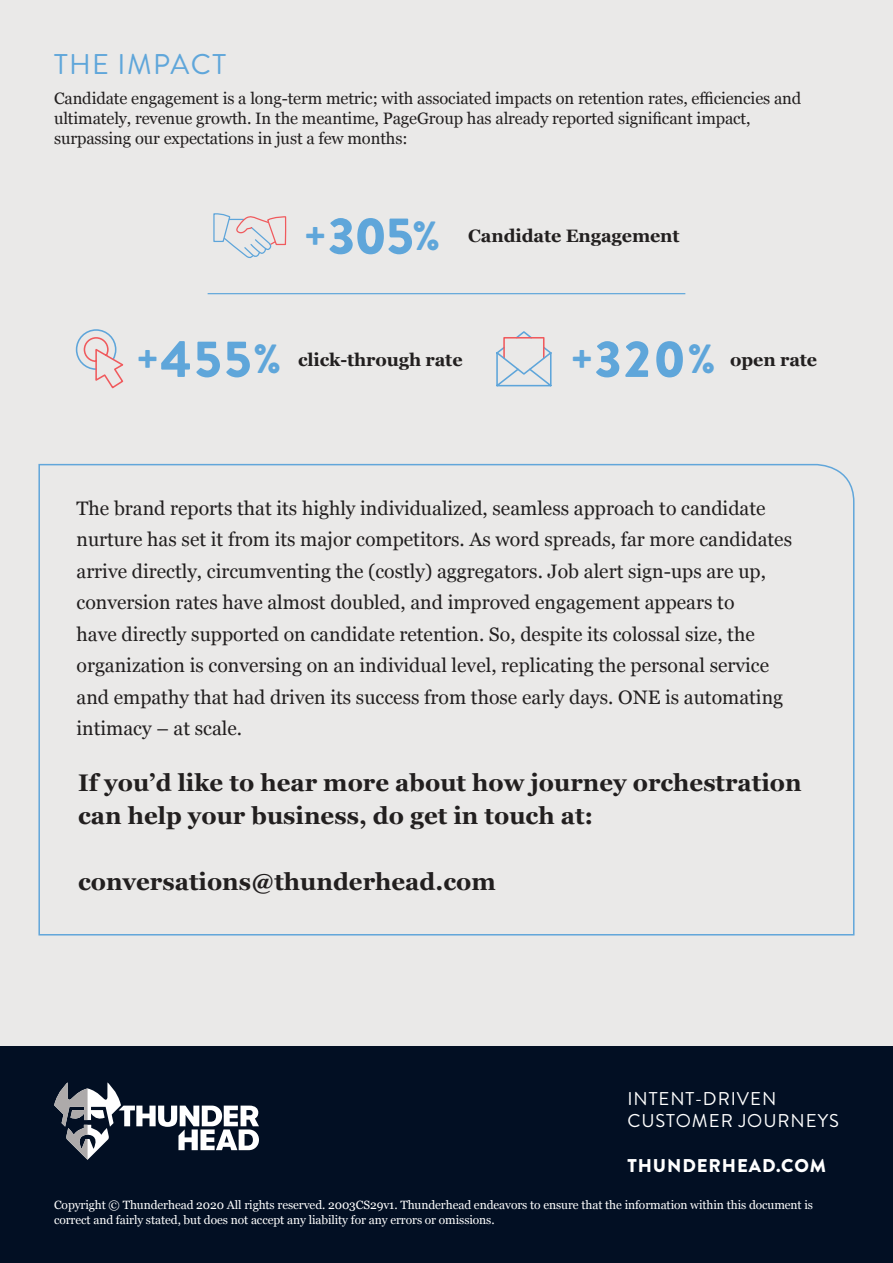
<style>
.page{position:relative;width:893px;height:1263px;background:#eae9e8}
.page>*{position:absolute;margin:0;border:0;box-sizing:border-box;transform-origin:0 0}
.t1{font:900 51.9px "Brandon Grotesque";letter-spacing:.05em;color:#5fa6da}
.t2{font:28.5px "Brandon Grotesque";letter-spacing:.05em;color:#5fa6da}
.t3{font:700 24px/33px "Georgia";color:#221f1f}
.t4{font:19.5px/31.5px "Georgia";color:#221f1f}
.t5{font:18.45px/22.2px "Brandon Grotesque";letter-spacing:.05em;color:#fff}
.t6{font:900 18.45px "Brandon Grotesque";letter-spacing:.05em;color:#fff}
.t7{font:700 18px "Georgia";letter-spacing:-.005em;color:#221f1f}
.t8{font:16.5px/19.8px "Georgia";letter-spacing:-.005em;color:#221f1f}
.t9{font:12px/14.4px "Georgia";letter-spacing:-.005em;color:#fff}
.s1{font-size:40.8px}
</style>
<div class="page">
<svg style="left:38px;top:463px;width:817px;height:473px"></svg>
<div style="left:0;top:1046px;width:893px;height:217px;background:#020f23"></div>
<svg style="left:54px;top:1082px;width:205px;height:78px"></svg>
<hr style="left:208px;top:293px;width:477px;height:1px;background:#5fa6da">
<svg style="left:213px;top:213px;width:74px;height:45px"></svg>
<svg style="left:496px;top:331px;width:56px;height:56px"></svg>
<svg style="left:75px;top:329px;width:49px;height:60px"></svg>
<h2 class="t2" style="left:54px;top:47px;width:173px">THE IMPACT</h2>
<p class="t8" style="left:54px;top:88px;width:749px">Candidate engagement is a long-term metric; with associated impacts on retention rates, efficiencies and ultimately, revenue growth. In the meantime, PageGroup has already reported significant impact, surpassing our expectations in just a few months:</p>
<h1 class="t1" style="left:304px;top:206px;width:137px"><span class="s1">+</span>305<span class="s1">%</span></h1>
<p class="t7" style="left:468px;top:229px;width:213px">Candidate Engagement</p>
<h1 class="t1" style="left:137px;top:329px;width:146px"><span class="s1">+</span>455<span class="s1">%</span></h1>
<p class="t7" style="left:298px;top:352px;width:166px">click-through rate</p>
<h1 class="t1" style="left:571px;top:329px;width:146px"><span class="s1">+</span>320<span class="s1">%</span></h1>
<p class="t7" style="left:730px;top:352px;width:88px">open rate</p>
<p class="t4" style="left:76px;top:491px;width:717px">The brand reports that its highly individualized, seamless approach to candidate nurture has set it from its major competitors. As word spreads, far more candidates arrive directly, circumventing the (costly) aggregators. Job alert sign-ups are up, conversion rates have almost doubled, and improved engagement appears to<br>have directly supported on candidate retention. So, despite its colossal size, the organization is conversing on an individual level, replicating the personal service and empathy that had driven its success from those early days. ONE is automating intimacy – at scale.</p>
<p class="t3" style="left:78px;top:768px;width:725px">If you’d like to hear more about how journey orchestration can help your business, do get in touch at:</p>
<p class="t3" style="left:78px;top:867px;width:419px">conversations@thunderhead.com</p>
<p class="t5" style="left:627px;top:1087px;width:213px">INTENT-DRIVEN<br>CUSTOMER JOURNEYS</p>
<p class="t6" style="left:627px;top:1154px;width:200px">THUNDERHEAD.COM</p>
<p class="t9" style="left:54px;top:1197px;width:761px">Copyright © Thunderhead 2020 All rights reserved. 2003CS29v1. Thunderhead endeavors to ensure that the information within this document is correct and fairly stated, but does not accept any liability for any errors or omissions.</p>
</div>
